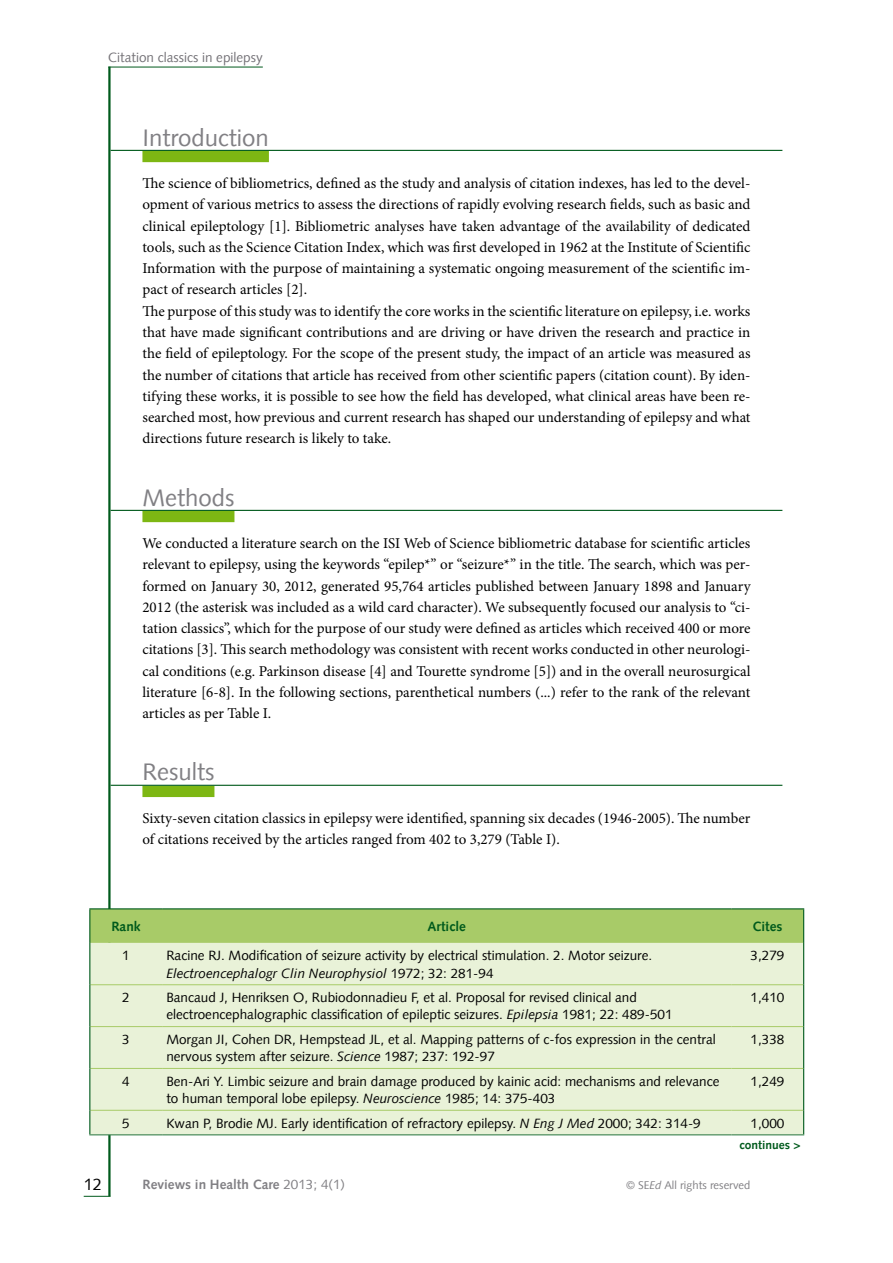
<style>
.page{position:relative;width:893px;height:1263px;background:#fff}
.page>*{position:absolute;margin:0;border:0;box-sizing:border-box;transform-origin:0 0}
.sottotitolo_1{font:24px "Syntax LT";color:#818084}
.t1{font:16.5px "Syntax LT";color:#000}
.testo{font:15px/21.3px "Minion Pro";color:#000;text-align:justify}
.tabella_testo_sx{font:13.5px/17.2px "Syntax LT";color:#000}
.tabella_testo{font:13.5px "Syntax LT";color:#000}
.t2{font:700 13.5px "Syntax LT";color:#818084}
.t3{font:13.5px "Syntax LT";color:#757378}
.tabella_titolo{font:700 13.5px "Syntax LT";color:#005a1c}
.continua-segue{font:700 12px "Syntax LT";color:#005a1c}
.t4{font:11.25px "Syntax LT";color:#818084}
.s1{font-style:italic}
.s2{font-weight:400}
</style>
<div class="page">
<svg style="left:84px;top:1196px;width:27px;height:1px"></svg>
<hr style="left:108px;top:67px;width:3px;height:1129px;background:#005a1c">
<hr style="left:108px;top:67px;width:155px;height:1px;background:#005a1c">
<div style="left:142px;top:151px;width:127px;height:11px;background:#7db713"></div>
<hr style="left:111px;top:150px;width:671px;height:1px;background:#005a1c">
<div style="left:142px;top:511px;width:92px;height:11px;background:#7db713"></div>
<hr style="left:111px;top:510px;width:671px;height:1px;background:#005a1c">
<div style="left:142px;top:786px;width:72px;height:11px;background:#7db713"></div>
<hr style="left:111px;top:785px;width:671px;height:1px;background:#005a1c">
<div style="left:90px;top:909px;width:713px;height:34px;background:#a8cb68"></div>
<div style="left:90px;top:943px;width:713px;height:191px;background:#e9f2d8"></div>
<hr style="left:90px;top:984px;width:72px;height:1px;background:#a8cb68">
<hr style="left:162px;top:984px;width:569px;height:1px;background:#a8cb68">
<hr style="left:731px;top:984px;width:72px;height:1px;background:#a8cb68">
<hr style="left:90px;top:1026px;width:72px;height:1px;background:#a8cb68">
<hr style="left:162px;top:1026px;width:569px;height:1px;background:#a8cb68">
<hr style="left:731px;top:1026px;width:72px;height:1px;background:#a8cb68">
<hr style="left:90px;top:1068px;width:72px;height:1px;background:#a8cb68">
<hr style="left:162px;top:1068px;width:569px;height:1px;background:#a8cb68">
<hr style="left:731px;top:1068px;width:72px;height:1px;background:#a8cb68">
<hr style="left:90px;top:1110px;width:72px;height:1px;background:#a8cb68">
<hr style="left:162px;top:1110px;width:569px;height:1px;background:#a8cb68">
<hr style="left:731px;top:1110px;width:72px;height:1px;background:#a8cb68">
<hr style="left:89px;top:909px;width:1px;height:34px;background:#005a1c">
<hr style="left:89px;top:943px;width:1px;height:42px;background:#005a1c">
<hr style="left:89px;top:985px;width:1px;height:41px;background:#005a1c">
<hr style="left:89px;top:1026px;width:1px;height:42px;background:#005a1c">
<hr style="left:89px;top:1068px;width:1px;height:42px;background:#005a1c">
<svg style="left:89px;top:1110px;width:1px;height:24px"></svg>
<hr style="left:803px;top:909px;width:1px;height:34px;background:#005a1c">
<hr style="left:803px;top:943px;width:1px;height:42px;background:#005a1c">
<hr style="left:803px;top:985px;width:1px;height:41px;background:#005a1c">
<hr style="left:803px;top:1026px;width:1px;height:42px;background:#005a1c">
<hr style="left:803px;top:1068px;width:1px;height:42px;background:#005a1c">
<svg style="left:803px;top:1110px;width:1px;height:24px"></svg>
<hr style="left:89px;top:908px;width:73px;height:1px;background:#005a1c">
<hr style="left:162px;top:908px;width:569px;height:1px;background:#005a1c">
<hr style="left:731px;top:908px;width:73px;height:1px;background:#005a1c">
<hr style="left:89px;top:1134px;width:73px;height:1px;background:#3b834f">
<hr style="left:162px;top:1134px;width:569px;height:1px;background:#3b834f">
<hr style="left:731px;top:1134px;width:73px;height:1px;background:#3b834f">
<p class="t3" style="left:108px;top:50px;width:156px">Citation classics in epilepsy</p>
<p class="sottotitolo_1" style="left:142px;top:123px;width:128px">Introduction</p>
<p class="testo" style="left:142px;top:173px;width:610px">The science of bibliometrics, defined as the study and analysis of citation indexes, has led to the devel‑ opment of various metrics to assess the directions of rapidly evolving research fields, such as basic and clinical epileptology [1]. Bibliometric analyses have taken advantage of the availability of dedicated tools, such as the Science Citation Index, which was first developed in 1962 at the Institute of Scientific Information with the purpose of maintaining a systematic ongoing measurement of the scientific im‑ pact of research articles [2].</p>
<p class="testo" style="left:142px;top:300px;width:610px">The purpose of this study was to identify the core works in the scientific literature on epilepsy, i.e. works that have made significant contributions and are driving or have driven the research and practice in the field of epileptology. For the scope of the present study, the impact of an article was measured as the number of citations that article has received from other scientific papers (citation count). By iden‑ tifying these works, it is possible to see how the field has developed, what clinical areas have been re‑ searched most, how previous and current research has shaped our understanding of epilepsy and what directions future research is likely to take.</p>
<p class="sottotitolo_1" style="left:142px;top:483px;width:94px">Methods</p>
<p class="testo" style="left:142px;top:533px;width:610px">We conducted a literature search on the ISI Web of Science bibliometric database for scientific articles relevant to epilepsy, using the keywords “epilep*” or “seizure*” in the title. The search, which was per‑ formed on January 30, 2012, generated 95,764 articles published between January 1898 and January 2012 (the asterisk was included as a wild card character). We subsequently focused our analysis to “ci‑ tation classics”, which for the purpose of our study were defined as articles which received 400 or more citations [3]. This search methodology was consistent with recent works conducted in other neurologi‑ cal conditions (e.g. Parkinson disease [4] and Tourette syndrome [5]) and in the overall neurosurgical literature [6‑8]. In the following sections, parenthetical numbers (...) refer to the rank of the relevant articles as per Table I.</p>
<p class="sottotitolo_1" style="left:142px;top:758px;width:73px">Results</p>
<p class="testo" style="left:142px;top:808px;width:609px">Sixty‑seven citation classics in epilepsy were identified, spanning six decades (1946‑2005). The number of citations received by the articles ranged from 402 to 3,279 (Table I).</p>
<p class="tabella_titolo" style="left:111px;top:918px;width:31px">Rank</p>
<p class="tabella_titolo" style="left:428px;top:918px;width:40px">Article</p>
<p class="tabella_titolo" style="left:752px;top:918px;width:31px">Cites</p>
<p class="tabella_testo" style="left:122px;top:948px;width:9px">1</p>
<p class="tabella_testo_sx" style="left:166px;top:947px;width:487px">Racine RJ. Modification of seizure activity by electrical stimulation. 2. Motor seizure.<br><span class="s1">Electroencephalogr Clin Neurophysiol</span> 1972; 32: 281‑94</p>
<p class="tabella_testo" style="left:751px;top:948px;width:35px">3,279</p>
<p class="tabella_testo" style="left:122px;top:989px;width:9px">2</p>
<p class="tabella_testo_sx" style="left:166px;top:989px;width:508px">Bancaud J, Henriksen O, Rubiodonnadieu F, et al. Proposal for revised clinical and electroencephalographic classification of epileptic seizures. <span class="s1">Epilepsia</span> 1981; 22: 489‑501</p>
<p class="tabella_testo" style="left:751px;top:989px;width:35px">1,410</p>
<p class="tabella_testo" style="left:122px;top:1031px;width:9px">3</p>
<p class="tabella_testo_sx" style="left:166px;top:1031px;width:551px">Morgan JI, Cohen DR, Hempstead JL, et al. Mapping patterns of c‑fos expression in the central nervous system after seizure. <span class="s1">Science</span> 1987; 237: 192‑97</p>
<p class="tabella_testo" style="left:751px;top:1031px;width:35px">1,338</p>
<p class="tabella_testo" style="left:122px;top:1073px;width:9px">4</p>
<p class="tabella_testo_sx" style="left:166px;top:1072px;width:554px">Ben‑Ari Y. Limbic seizure and brain damage produced by kainic acid: mechanisms and relevance to human temporal lobe epilepsy. <span class="s1">Neuroscience</span> 1985; 14: 375‑403</p>
<p class="tabella_testo" style="left:751px;top:1073px;width:35px">1,249</p>
<p class="tabella_testo" style="left:122px;top:1115px;width:9px">5</p>
<p class="tabella_testo_sx" style="left:166px;top:1114px;width:536px">Kwan P, Brodie MJ. Early identification of refractory epilepsy. <span class="s1">N Eng J Med</span> 2000; 342: 314‑9</p>
<p class="tabella_testo" style="left:751px;top:1115px;width:35px">1,000</p>
<p class="continua-segue" style="left:740px;top:1138px;width:63px">continues &gt;</p>
<p class="t1" style="left:84px;top:1174px;width:20px">12</p>
<p class="t2" style="left:142px;top:1176px;width:204px">Reviews in Health Care <span class="s2">2013; 4(1)</span></p>
<p class="t4" style="left:626px;top:1178px;width:126px">© SE<span class="s1">Ed</span> All rights reserved</p>
</div>
